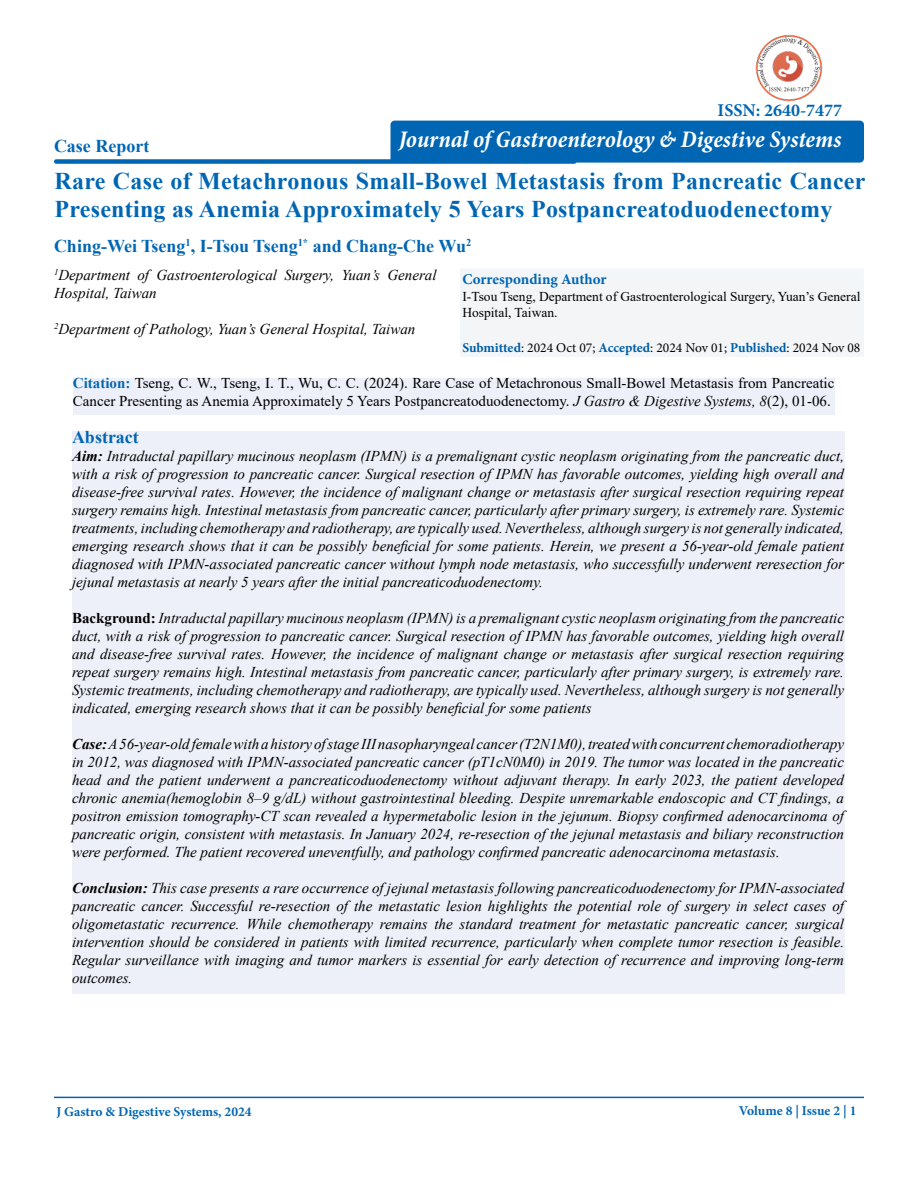
<style>
.page{position:relative;width:918px;height:1188px;background:#fff}
.page>*{position:absolute;margin:0;border:0;box-sizing:border-box;transform-origin:0 0}
.t1{font:700 24px/28.8px "Times New Roman";letter-spacing:.01em;color:#0066b3}
.t2{font:italic 700 condensed 24px "Minion Pro";color:#fff}
.t3{font:700 18px "Times New Roman";color:#0066b3}
.t4{font:700 18px "Minion Pro";color:#0066b3}
.t5{font:italic 15px/18px "Times New Roman";color:#000;text-align:justify}
.t6{font:15px/18px "Times New Roman";color:#000}
.t7{font:700 15px "Minion Pro";color:#0066b3}
.t8{font:13.5px/16.5px "Times New Roman";color:#000}
.t9{font:13.5px "Minion Pro";color:#000}
.t10{font:700 13.5px "Minion Pro";letter-spacing:-.005em;color:#0066b3}
.s1{font-weight:700;color:#005da4}
.s2{font-weight:700;color:#0066b3}
.s3{font-style:italic}
.s4{font-weight:700}
.s5{font-weight:700;font-style:normal}
</style>
<div class="page">
<div style="left:54px;top:159px;width:523px;height:5px;background:#0066b3;border-radius:2px"></div>
<hr style="left:54px;top:1097px;width:810px;height:1px;background:#0066b3">
<div style="left:447px;top:258px;width:431px;height:100px;background:#f3f5f7"></div>
<div style="left:73px;top:378px;width:761px;height:37px;background:#eef0f9"></div>
<div style="left:72px;top:431px;width:772px;height:563px;background:#eef0f9"></div>
<div style="left:391px;top:121px;width:473px;height:42px;background:#0066b3;border-radius:4px"></div>
<img style="left:755px;top:34px;width:68px;height:68px">
<p class="t4" style="left:718px;top:98px;width:126px">ISSN: 2640-7477</p>
<p class="t3" style="left:54px;top:133px;width:97px">Case Report</p>
<h1 class="t2" style="left:399px;top:123px;width:444px">Journal of Gastroenterology &amp; Digestive Systems</h1>
<h1 class="t1" style="left:55px;top:165px;width:812px">Rare Case of Metachronous Small-Bowel Metastasis from Pancreatic Cancer<br>Presenting as Anemia Approximately 5 Years Postpancreatoduodenectomy</h1>
<p class="t3" style="left:54px;top:233px;width:419px">Ching-Wei Tseng<sup>1</sup>, I-Tsou Tseng<sup>1*</sup> and Chang-Che Wu<sup>2</sup></p>
<p class="t7" style="left:462px;top:269px;width:146px">Corresponding Author</p>
<p class="t8" style="left:462px;top:287px;width:400px">I-Tsou Tseng, Department of Gastroenterological Surgery, Yuan’s General<br>Hospital, Taiwan.</p>
<p class="t9" style="left:462px;top:338px;width:400px"><span class="s1">Submitted</span>: 2024 Oct 07; <span class="s1">Accepted</span>: 2024 Nov 01; <span class="s1">Published</span>: 2024 Nov 08</p>
<p class="t6" style="left:73px;top:374px;width:763px"><span class="s2">Citation:</span> Tseng, C. W., Tseng, I. T., Wu, C. C. (2024). Rare Case of Metachronous Small-Bowel Metastasis from Pancreatic<br>Cancer Presenting as Anemia Approximately 5 Years Postpancreatoduodenectomy. <span class="s3">J Gastro &amp; Digestive Systems, 8</span>(2), 01-06.</p>
<p class="t3" style="left:72px;top:424px;width:68px">Abstract</p>
<p class="t5" style="left:72px;top:447px;width:774px"><span class="s4">Aim:</span> Intraductal papillary mucinous neoplasm (IPMN) is a premalignant cystic neoplasm originating from the pancreatic duct, with a risk of progression to pancreatic cancer. Surgical resection of IPMN has favorable outcomes, yielding high overall and disease-free survival rates. However, the incidence of malignant change or metastasis after surgical resection requiring repeat surgery remains high. Intestinal metastasis from pancreatic cancer, particularly after primary surgery, is extremely rare. Systemic treatments, including chemotherapy and radiotherapy, are typically used. Nevertheless, although surgery is not generally indicated, emerging research shows that it can be possibly beneficial for some patients. Herein, we present a 56-year-old female patient diagnosed with IPMN-associated pancreatic cancer without lymph node metastasis, who successfully underwent reresection for jejunal metastasis at nearly 5 years after the initial pancreaticoduodenectomy.</p>
<p class="t5" style="left:72px;top:609px;width:774px"><span class="s5">Background:</span> Intraductal papillary mucinous neoplasm (IPMN) is a premalignant cystic neoplasm originating from the pancreatic duct, with a risk of progression to pancreatic cancer. Surgical resection of IPMN has favorable outcomes, yielding high overall and disease-free survival rates. However, the incidence of malignant change or metastasis after surgical resection requiring repeat surgery remains high. Intestinal metastasis from pancreatic cancer, particularly after primary surgery, is extremely rare.<br>Systemic treatments, including chemotherapy and radiotherapy, are typically used. Nevertheless, although surgery is not generally indicated, emerging research shows that it can be possibly beneficial for some patients</p>
<p class="t5" style="left:72px;top:735px;width:774px"><span class="s4">Case:</span> A 56-year-old female with a history of stage III nasopharyngeal cancer (T2N1M0), treated with concurrent chemoradiotherapy in 2012, was diagnosed with IPMN-associated pancreatic cancer (pT1cN0M0) in 2019. The tumor was located in the pancreatic head and the patient underwent a pancreaticoduodenectomy without adjuvant therapy. In early 2023, the patient developed chronic anemia(hemoglobin 8–9 g/dL) without gastrointestinal bleeding. Despite unremarkable endoscopic and CT findings, a positron emission tomography-CT scan revealed a hypermetabolic lesion in the jejunum. Biopsy confirmed adenocarcinoma of pancreatic origin, consistent with metastasis. In January 2024, re-resection of the jejunal metastasis and biliary reconstruction were performed. The patient recovered uneventfully, and pathology confirmed pancreatic adenocarcinoma metastasis.</p>
<p class="t5" style="left:72px;top:879px;width:774px"><span class="s4">Conclusion:</span> This case presents a rare occurrence of jejunal metastasis following pancreaticoduodenectomy for IPMN-associated pancreatic cancer. Successful re-resection of the metastatic lesion highlights the potential role of surgery in select cases of oligometastatic recurrence. While chemotherapy remains the standard treatment for metastatic pancreatic cancer, surgical intervention should be considered in patients with limited recurrence, particularly when complete tumor resection is feasible.<br>Regular surveillance with imaging and tumor markers is essential for early detection of recurrence and improving long-term outcomes.</p>
<p class="t5" style="left:54px;top:266px;width:384px"><sup>1</sup>Department of Gastroenterological Surgery, Yuan’s General<br>Hospital, Taiwan</p>
<p class="t5" style="left:54px;top:320px;width:363px"><sup>2</sup>Department of Pathology, Yuan’s General Hospital, Taiwan</p>
<p class="t10" style="left:56px;top:1102px;width:197px">J Gastro &amp; Digestive Systems, 2024</p>
<p class="t10" style="left:739px;top:1101px;width:119px">Volume 8 | Issue 2 | 1</p>
</div>
